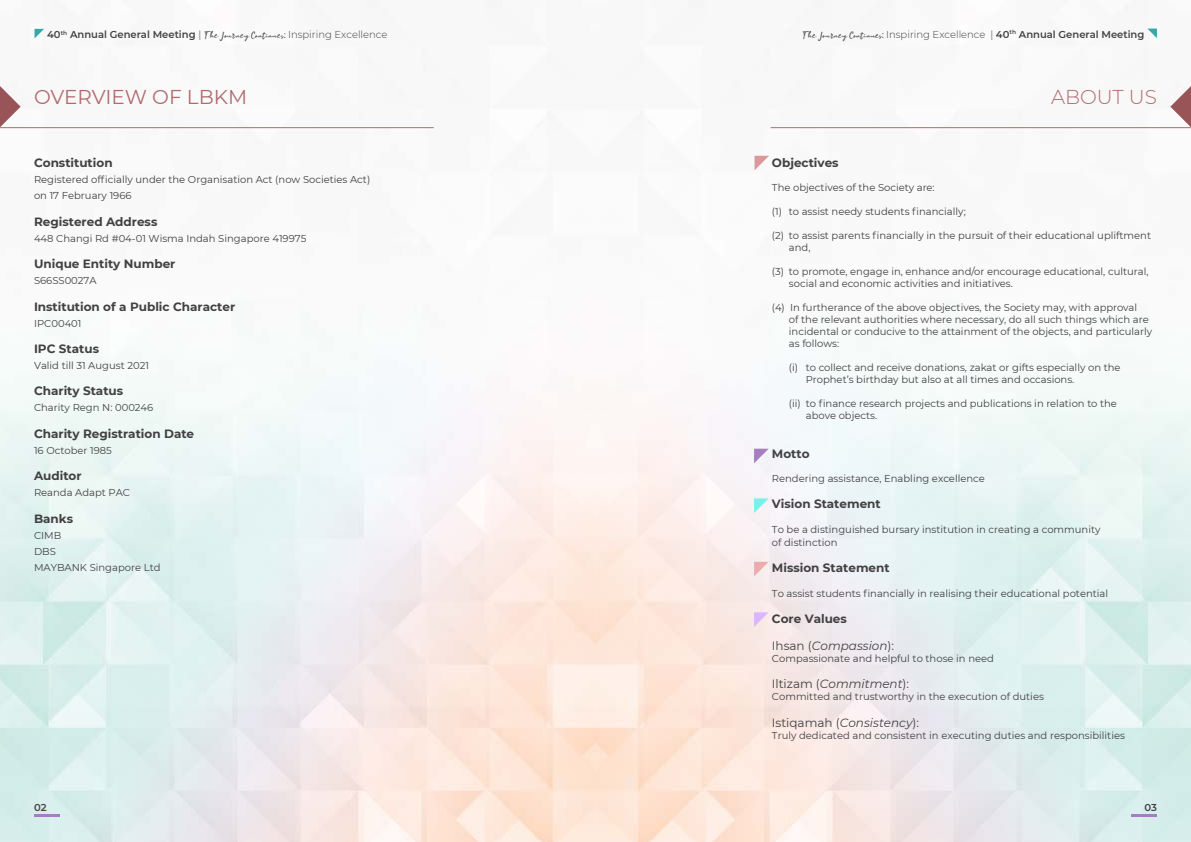
<style>
.page{position:relative;width:1191px;height:842px;background:#fff}
.page>*{position:absolute;margin:0;border:0;box-sizing:border-box;transform-origin:0 0}
.t1{font:20px "Montserrat";color:#b06b6e}
.t2{font:300 20px "Montserrat";color:#b06b6e}
.t3{font:700 12px/26.4px "Montserrat";color:#414042}
.t4{font:12px "Montserrat";color:#414042}
.t5{font:11px "a Amenity Kits";color:#414042}
.t6{font:10px/12px "Montserrat";color:#414042}
.t7{font:600 10px "Montserrat";color:#414042}
.s1{font-weight:300}
.s2{font-family:"a Amenity Kits";font-weight:400;font-size:11px}
.s3{font-family:"Dosis";font-weight:400;font-size:11px}
.s4{font-family:"Dosis"}
.s5{font-family:"Montserrat";font-weight:300;font-size:10px}
.s6{font-weight:400}
.s7{font-weight:400;font-style:italic}
.s8{font-style:italic}
</style>
<div class="page">
<svg style="left:1170px;top:86px;width:21px;height:41px"></svg>
<svg style="left:0;top:86px;width:21px;height:41px"></svg>
<hr style="left:0;top:127px;width:434px;height:1px;background:#b06b6e">
<hr style="left:770px;top:127px;width:421px;height:1px;background:#b06b6e">
<svg style="left:754px;top:156px;width:15px;height:14px"></svg>
<svg style="left:754px;top:449px;width:14px;height:14px"></svg>
<svg style="left:754px;top:498px;width:14px;height:15px"></svg>
<svg style="left:754px;top:562px;width:14px;height:14px"></svg>
<svg style="left:754px;top:612px;width:14px;height:15px"></svg>
<svg style="left:35px;top:29px;width:9px;height:9px"></svg>
<svg style="left:1147px;top:29px;width:10px;height:9px"></svg>
<hr style="left:1131px;top:814px;width:26px;height:2px;background:#a67dc2">
<hr style="left:35px;top:814px;width:25px;height:2px;background:#a67dc2">
<p class="t7" style="left:47px;top:27px;width:342px">40<sup>th</sup> Annual General Meeting <span class="s1">|</span> <span class="s2">The Journey Continues</span><span class="s3">:</span> <span class="s1">Inspiring Excellence</span></p>
<p class="t7" style="left:990px;top:27px;width:155px"><span class="s1">|</span> 40<sup>th</sup> Annual General Meeting</p>
<p class="t5" style="left:802px;top:30px;width:185px">The Journey Continues<span class="s4">:</span> <span class="s5">Inspiring Excellence</span></p>
<h1 class="t1" style="left:34px;top:84px;width:215px">OVERVIEW OF LBKM</h1>
<h1 class="t2" style="left:1051px;top:84px;width:107px">ABOUT US</h1>
<p class="t3" style="left:34px;top:149px;width:80px">Constitution</p>
<p class="t6" style="left:34px;top:171px;width:338px;line-height:16px">Registered officially under the Organisation Act (now Societies Act) on 17 February 1966</p>
<p class="t3" style="left:34px;top:208px;width:125px">Registered Address</p>
<p class="t6" style="left:34px;top:232px;width:274px">448 Changi Rd #04-01 Wisma Indah Singapore 419975</p>
<p class="t3" style="left:34px;top:250px;width:143px">Unique Entity Number</p>
<p class="t6" style="left:34px;top:274px;width:64px">S66SS0027A</p>
<p class="t3" style="left:34px;top:292px;width:203px">Institution of a Public Character</p>
<p class="t6" style="left:34px;top:317px;width:49px">IPC00401</p>
<p class="t3" style="left:34px;top:335px;width:67px">IPC Status</p>
<p class="t6" style="left:34px;top:359px;width:116px">Valid till 31 August 2021</p>
<p class="t3" style="left:34px;top:377px;width:91px">Charity Status</p>
<p class="t6" style="left:34px;top:401px;width:121px">Charity Regn N: 000246</p>
<p class="t3" style="left:34px;top:420px;width:162px">Charity Registration Date</p>
<p class="t6" style="left:34px;top:444px;width:79px">16 October 1985</p>
<p class="t3" style="left:34px;top:462px;width:49px">Auditor</p>
<p class="t6" style="left:34px;top:486px;width:98px">Reanda Adapt PAC</p>
<p class="t3" style="left:34px;top:504px;width:41px">Banks</p>
<p class="t6" style="left:34px;top:527px;width:128px;line-height:16px">CIMB<br>DBS<br>MAYBANK Singapore Ltd</p>
<p class="t3" style="left:772px;top:149px;width:68px">Objectives</p>
<p class="t6" style="left:772px;top:181px;width:164px">The objectives of the Society are:</p>
<p class="t6" style="left:772px;top:205px;width:195px">(1) to assist needy students financially;</p>
<p class="t6" style="left:789px;top:229px;width:364px;text-indent:-17px">(2) to assist parents financially in the pursuit of their educational upliftment and,</p>
<p class="t6" style="left:789px;top:265px;width:361px;text-indent:-17px">(3) to promote, engage in, enhance and/or encourage educational, cultural, social and economic activities and initiatives.</p>
<p class="t6" style="left:789px;top:301px;width:365px;text-indent:-17px">(4) In furtherance of the above objectives, the Society may, with approval<br>of the relevant authorities where necessary, do all such things which are incidental or conducive to the attainment of the objects, and particularly as follows:</p>
<p class="t6" style="left:806px;top:361px;width:316px;text-indent:-17px">(i) to collect and receive donations, zakat or gifts especially on the<br>Prophet’s birthday but also at all times and occasions.</p>
<p class="t6" style="left:806px;top:397px;width:312px;text-indent:-17px">(ii) to finance research projects and publications in relation to the above objects.</p>
<p class="t3" style="left:772px;top:440px;width:39px">Motto</p>
<p class="t6" style="left:772px;top:472px;width:214px">Rendering assistance, Enabling excellence</p>
<p class="t3" style="left:772px;top:490px;width:110px">Vision Statement</p>
<p class="t6" style="left:772px;top:523px;width:330px;line-height:12.8px">To be a distinguished bursary institution in creating a community of distinction</p>
<p class="t3" style="left:772px;top:554px;width:119px">Mission Statement</p>
<p class="t6" style="left:772px;top:587px;width:338px">To assist students financially in realising their educational potential</p>
<p class="t3" style="left:772px;top:605px;width:124px">Core Values<br><span class="s6">Ihsan (</span><span class="s7">Compassion</span><span class="s6">):</span></p>
<p class="t6" style="left:772px;top:652px;width:223px">Compassionate and helpful to those in need</p>
<p class="t4" style="left:772px;top:676px;width:139px">Iltizam (<span class="s8">Commitment</span>):</p>
<p class="t6" style="left:772px;top:690px;width:273px">Committed and trustworthy in the execution of duties</p>
<p class="t4" style="left:772px;top:714px;width:149px">Istiqamah (<span class="s8">Consistency</span>):</p>
<p class="t6" style="left:772px;top:729px;width:354px">Truly dedicated and consistent in executing duties and responsibilities</p>
<p class="t7" style="left:34px;top:800px;width:14px">02</p>
<p class="t7" style="left:1144px;top:800px;width:14px">03</p>
</div>
